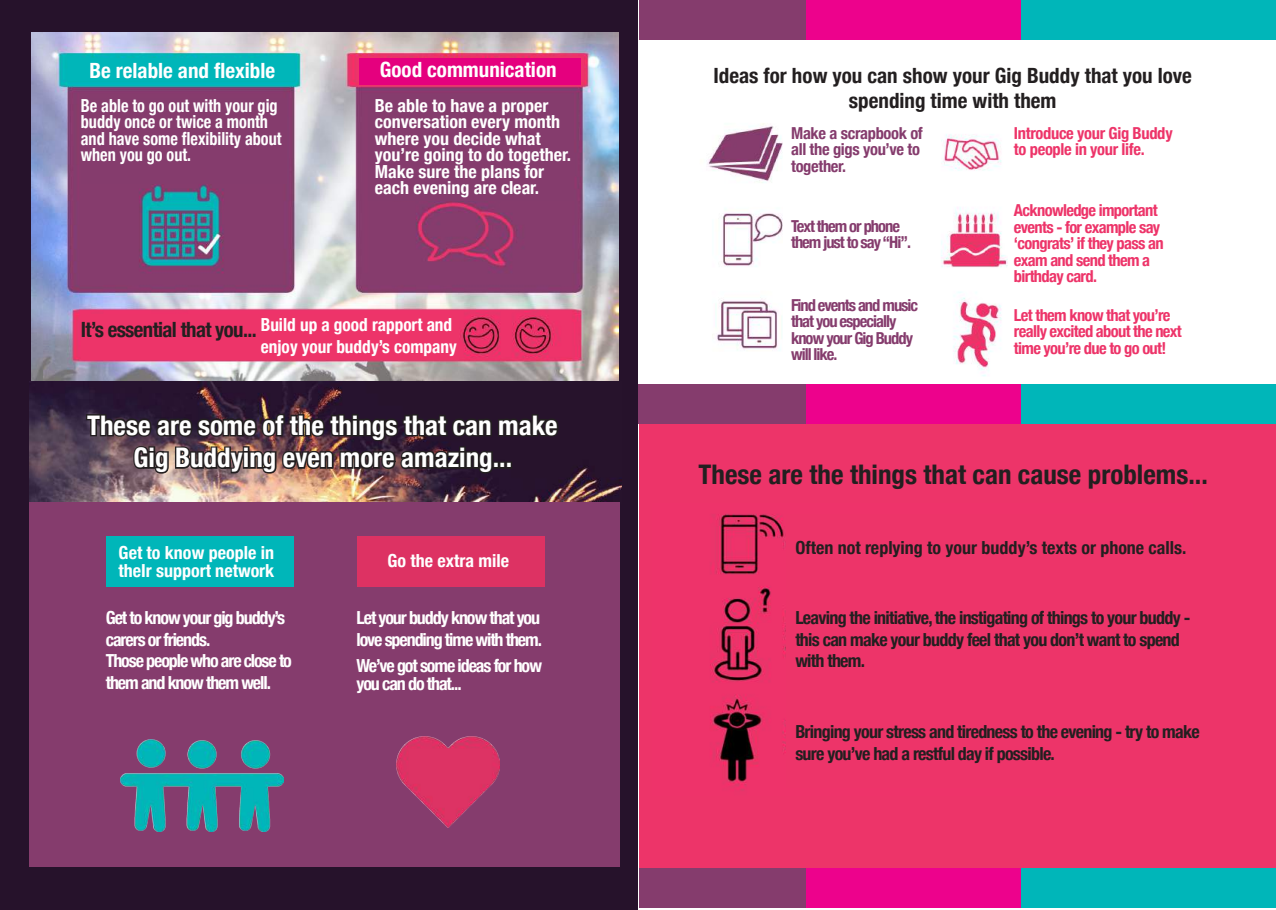
<style>
.page{position:relative;width:1276px;height:910px;background:#fff}
.page>*{position:absolute;margin:0;border:0;box-sizing:border-box;transform-origin:0 0}
.t1{font:700 condensed 27px/32.4px "Helvetica Neue";color:#fff;text-align:center}
.t2{font:700 condensed 27px "Helvetica Neue";color:#231f20}
.t3{font:700 condensed 21px/25.2px "Helvetica Neue";color:#231f20;text-align:center}
.t4{font:700 condensed 21px "Helvetica Neue";color:#fff}
.t5{font:700 condensed 21px "Helvetica Neue";letter-spacing:-.03em;color:#231f20}
.t6{font:700 condensed 18px/21.6px "Helvetica Neue";letter-spacing:-.04em;color:#231f20}
.t7{font:700 condensed 18px/16.5px "Helvetica Neue";color:#fff}
.t8{font:700 condensed 18px/21.6px "Helvetica Neue";letter-spacing:-.06em;color:#fff}
.t9{font:700 condensed 18px/16.5px "Helvetica Neue";color:#fff;scale:.9 1}
.t10{font:700 condensed 18px "Helvetica Neue";color:#231f20}
.t11{font:700 condensed 18px/21.6px "Helvetica Neue";color:#fff;scale:.96 1}
.t12{font:700 condensed 16.5px/16.5px "Helvetica Neue";letter-spacing:-.04em;color:#ed3469}
.t13{font:700 condensed 16.5px/16.5px "Helvetica Neue";letter-spacing:-.06em;color:#853c6d}
.t14{font:700 condensed 16.5px/16.5px "Helvetica Neue";letter-spacing:-.02em;color:#853c6d}
.t15{font:700 condensed 16.5px/16.5px "Helvetica Neue";letter-spacing:-.02em;color:#ed3469}
</style>
<div class="page">
<div style="left:0;top:0;width:638px;height:910px;background:#26122b"></div>
<img style="left:32px;top:33px;width:587px;height:347px">
<div style="left:81px;top:98px;width:205px;height:86px;background:#853c6d"></div>
<div style="left:368px;top:95px;width:206px;height:106px;background:#853c6d"></div>
<div style="left:68px;top:58px;width:225px;height:22px;background:#00b6b9"></div>
<div style="left:81px;top:314px;width:378px;height:45px;background:#ed3469"></div>
<div style="left:360px;top:58px;width:221px;height:27px;background:#e5007e"></div>
<img style="left:30px;top:381px;width:591px;height:123px">
<div style="left:29px;top:502px;width:590px;height:365px;background:#853c6d"></div>
<img style="left:84px;top:411px;width:476px;height:84px">
<div style="left:493px;top:462px;width:6px;height:7px;border:3px solid #231f20"></div>
<div style="left:499px;top:462px;width:7px;height:7px;border:3px solid #231f20"></div>
<div style="left:506px;top:462px;width:6px;height:7px;border:3px solid #231f20"></div>
<div style="left:106px;top:536px;width:187px;height:51px;background:#00b6b9"></div>
<div style="left:357px;top:536px;width:187px;height:51px;background:#dd3263"></div>
<img style="left:120px;top:740px;width:163px;height:91px">
<img style="left:397px;top:736px;width:103px;height:91px">
<div style="left:639px;top:0;width:178px;height:39px;background:#853c6d"></div>
<div style="left:806px;top:0;width:218px;height:39px;background:#ed028c"></div>
<div style="left:1021px;top:0;width:255px;height:39px;background:#00b6b9"></div>
<img style="left:707px;top:123px;width:76px;height:227px">
<img style="left:941px;top:134px;width:67px;height:242px">
<div style="left:638px;top:384px;width:179px;height:40px;background:#853c6d"></div>
<div style="left:806px;top:384px;width:217px;height:40px;background:#ed028c"></div>
<div style="left:1021px;top:384px;width:255px;height:40px;background:#00b6b9"></div>
<div style="left:639px;top:424px;width:637px;height:477px;background:#ed3469"></div>
<img style="left:710px;top:514px;width:76px;height:277px">
<div style="left:639px;top:868px;width:178px;height:40px;background:#853c6d"></div>
<div style="left:806px;top:868px;width:218px;height:40px;background:#ed028c"></div>
<div style="left:1021px;top:868px;width:255px;height:40px;background:#00b6b9"></div>
<p class="t4" style="left:89px;top:54px;width:187px">Be relable and flexible</p>
<p class="t4" style="left:380px;top:52px;width:178px">Good communication</p>
<p class="t9" style="left:81px;top:96px;width:225px">Be able to go out with your gig buddy once or twice a month and have some flexibility about when you go out.</p>
<p class="t7" style="left:375px;top:96px;width:198px">Be able to have a proper conversation every month where you decide what you’re going to do together.<br>Make sure the plans for each evening are clear.</p>
<p class="t11" style="left:261px;top:313px;width:206px">Build up a good rapport and enjoy your buddy’s company</p>
<p class="t5" style="left:81px;top:312px;width:177px">It’s essential that you...</p>
<h1 class="t1" style="left:87px;top:407px;width:472px">These are some of the things that can make<br>Gig Buddying even more amazing...</h1>
<p class="t7" style="left:118px;top:542px;width:157px;line-height:18px">Get to know people in theIr support network</p>
<p class="t7" style="left:387px;top:551px;width:123px">Go the extra mile</p>
<p class="t8" style="left:106px;top:606px;width:188px">Get to know your gig buddy’s carers or friends.<br>Those people who are close to them and know them well.</p>
<p class="t8" style="left:356px;top:606px;width:187px">Let your buddy know that you love spending time with them.</p>
<p class="t8" style="left:356px;top:655px;width:187px;line-height:18px">We’ve got some ideas for how you can do that...</p>
<p class="t3" style="left:713px;top:61px;width:480px">Ideas for how you can show your Gig Buddy that you love spending time with them</p>
<p class="t15" style="left:1014px;top:124px;width:160px">Introduce your Gig Buddy to people in your life.</p>
<p class="t14" style="left:791px;top:124px;width:133px">Make a scrapbook of all the gigs you’ve to together.</p>
<p class="t13" style="left:791px;top:217px;width:121px">Text them or phone them just to say “Hi”.</p>
<p class="t13" style="left:791px;top:296px;width:129px">Find events and music that you especially know your Gig Buddy will like.</p>
<p class="t12" style="left:1014px;top:201px;width:151px">Acknowledge important events - for example say ‘congrats’ if they pass an exam and send them a birthday card.</p>
<p class="t12" style="left:1014px;top:306px;width:169px">Let them know that you’re really excited about the next time you’re due to go out!</p>
<h1 class="t2" style="left:698px;top:452px;width:511px">These are the things that can cause problems...</h1>
<p class="t10" style="left:795px;top:532px;width:393px">Often not replying to your buddy’s texts or phone calls.</p>
<p class="t6" style="left:795px;top:606px;width:396px">Leaving the initiative, the instigating of things to your buddy - this can make your buddy feel that you don’t want to spend with them.</p>
<p class="t6" style="left:795px;top:720px;width:406px">Bringing your stress and tiredness to the evening - try to make sure you’ve had a restful day if possible.</p>
</div>
